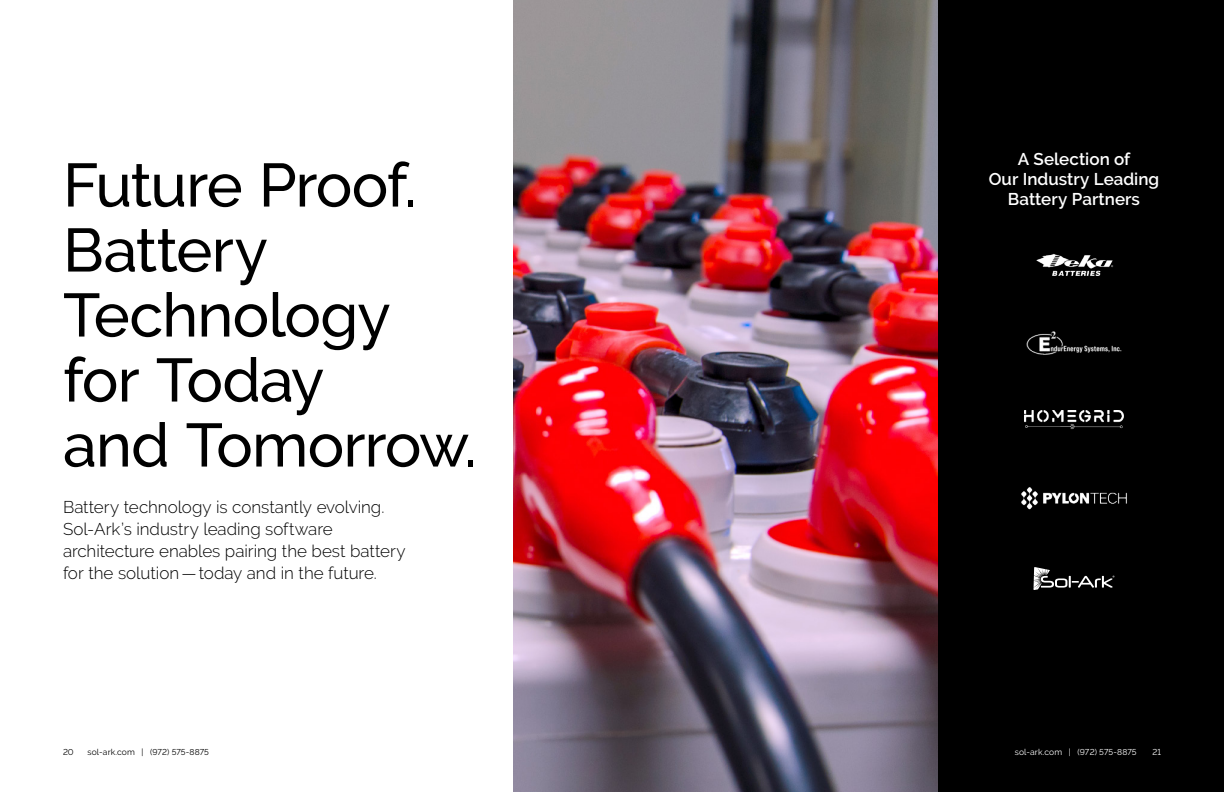
<style>
.page{position:relative;width:1224px;height:792px;background:#fff}
.page>*{position:absolute;margin:0;border:0;box-sizing:border-box;transform-origin:0 0}
.t1{font:500 61px/65px "Raleway";letter-spacing:-.015em;color:#000}
.t2{font:300 17px/22px "Raleway";color:#000}
.t3{font:600 17px/20px "Raleway";letter-spacing:.005em;color:#fff;text-align:center}
.t4{font:8.5px "Raleway";letter-spacing:.01em;color:#000}
.t5{font:8.5px "Raleway";letter-spacing:.015em;color:#fff}
</style>
<div class="page">
<img style="left:514px;top:0;width:424px;height:792px">
<div style="left:938px;top:0;width:286px;height:792px;background:#000"></div>
<img style="left:1036px;top:254px;width:78px;height:22px">
<img style="left:1026px;top:331px;width:96px;height:24px">
<img style="left:1025px;top:411px;width:98px;height:18px">
<img style="left:1021px;top:487px;width:106px;height:23px">
<svg style="left:1034px;top:567px;width:80px;height:23px"></svg>
<h1 class="t1" style="left:63px;top:158px;width:415px">Future Proof.<br>Battery<br>Technology for Today<br>and Tomorrow.</h1>
<p class="t2" style="left:63px;top:495px;width:344px">Battery technology is constantly evolving.<br>Sol-Ark’s industry leading software architecture enables pairing the best battery for the solution —today and in the future.</p>
<p class="t3" style="left:989px;top:151px;width:172px">A Selection of<br>Our Industry Leading<br>Battery Partners</p>
<p class="t4" style="left:63px;top:747px;width:12px">20</p>
<p class="t4" style="left:88px;top:749px;width:123px">sol-ark.com | (972) 575-8875</p>
<p class="t5" style="left:1015px;top:749px;width:123px">sol-ark.com | (972) 575-8875</p>
<p class="t5" style="left:1152px;top:747px;width:10px">21</p>
</div>
